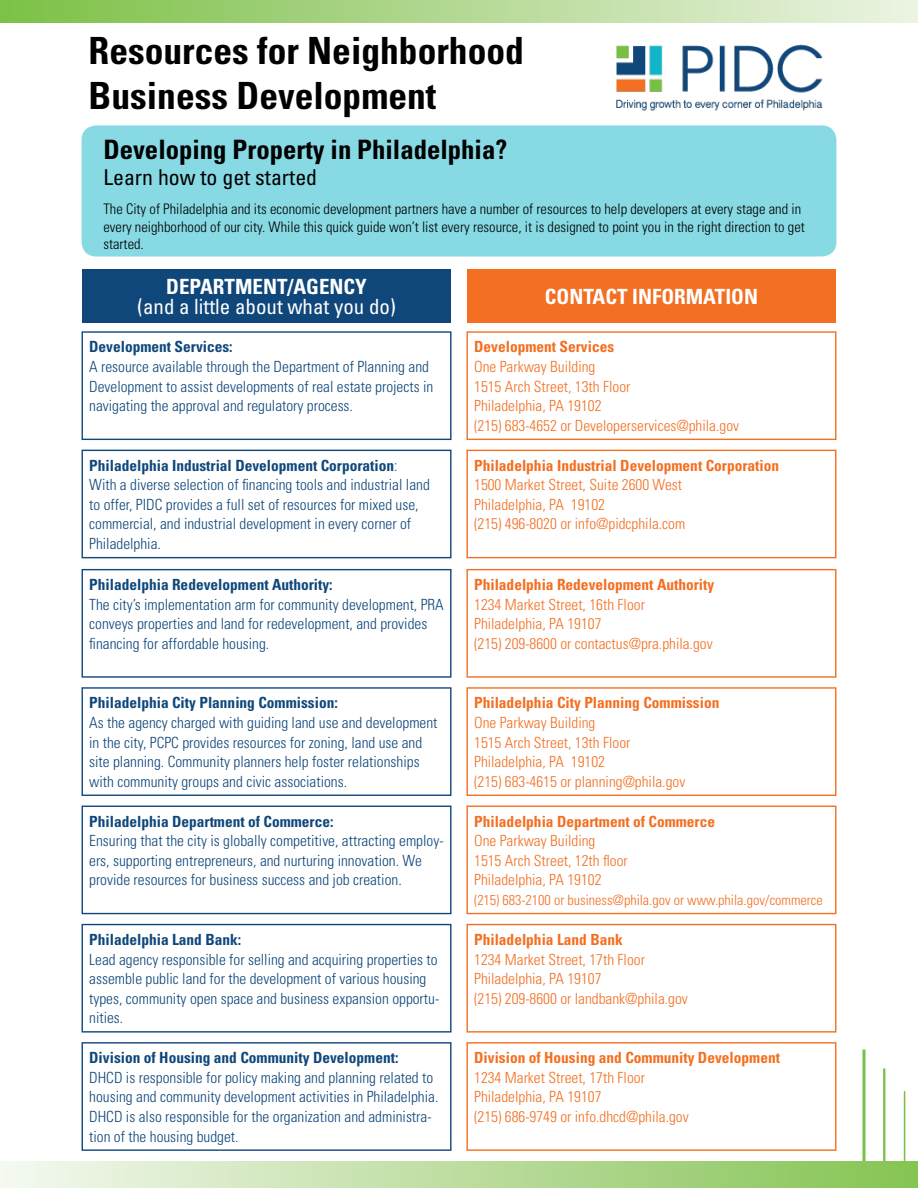
<style>
.page{position:relative;width:918px;height:1188px;background:#fff}
.page>*{position:absolute;margin:0;border:0;box-sizing:border-box;transform-origin:0 0}
.t1{font:700 condensed 37.5px/45px "Univers";color:#000}
.t2{font:700 condensed 26.7px "Univers";color:#000}
.t3{font:condensed 21.9px "Univers";color:#000}
.t4{font:700 condensed 21px "Univers";color:#fff}
.t5{font:condensed 21px "Univers";color:#fff}
.t6{font:300 condensed 15.45px/19.6px "Univers";color:#0f477b}
.t7{font:300 condensed 15.45px/19.6px "Univers";color:#f36f21}
.t8{font:700 condensed 15.45px "Univers";color:#f36f21}
.t9{font:700 condensed 15.45px "Univers";color:#0f477b}
.t10{font:300 condensed 14.55px/17.5px "Univers";color:#000}
.t11{font:300 condensed 14.25px "Univers";color:#f36f21}
.s1{font-weight:700}
</style>
<div class="page">
<div style="left:82px;top:125px;width:754px;height:132px;background:#87dae4;border-radius:15px"></div>
<div style="left:82px;top:269px;width:369px;height:53px;background:#0f477b"></div>
<div style="left:82px;top:331px;width:370px;height:109px;border:1px solid #0f477b"></div>
<div style="left:82px;top:569px;width:370px;height:109px;border:1px solid #0f477b"></div>
<div style="left:82px;top:806px;width:370px;height:108px;border:1px solid #0f477b"></div>
<div style="left:82px;top:450px;width:370px;height:108px;border:1px solid #0f477b"></div>
<div style="left:82px;top:687px;width:370px;height:109px;border:1px solid #0f477b"></div>
<div style="left:82px;top:924px;width:370px;height:109px;border:1px solid #0f477b"></div>
<div style="left:82px;top:1042px;width:370px;height:109px;border:1px solid #0f477b"></div>
<div style="left:467px;top:269px;width:369px;height:53px;background:#f36f21"></div>
<div style="left:466px;top:331px;width:370px;height:109px;border:1px solid #f36f21"></div>
<div style="left:466px;top:569px;width:370px;height:109px;border:1px solid #f36f21"></div>
<div style="left:466px;top:806px;width:370px;height:108px;border:1px solid #f36f21"></div>
<div style="left:466px;top:450px;width:370px;height:108px;border:1px solid #f36f21"></div>
<div style="left:466px;top:687px;width:370px;height:109px;border:1px solid #f36f21"></div>
<div style="left:466px;top:924px;width:370px;height:109px;border:1px solid #f36f21"></div>
<div style="left:466px;top:1042px;width:370px;height:109px;border:1px solid #f36f21"></div>
<img style="left:616px;top:44px;width:207px;height:67px">
<svg style="left:862px;top:1050px;width:4px;height:111px"></svg>
<hr style="left:883px;top:1068px;width:2px;height:120px;background:#76c043">
<hr style="left:904px;top:1091px;width:1px;height:97px;background:#76c043">
<div style="left:0;top:0;width:918px;height:23px;background:linear-gradient(to right,#7cc046,#ebf3e2)"></div>
<div style="left:0;top:1161px;width:918px;height:27px;background:linear-gradient(to right,#f5f8f0,#85c352)"></div>
<h1 class="t1" style="left:89px;top:28px;width:437px">Resources for Neighborhood<br>Business Development</h1>
<h2 class="t2" style="left:103px;top:133px;width:405px">Developing Property in Philadelphia?</h2>
<h3 class="t3" style="left:103px;top:163px;width:215px">Learn how to get started</h3>
<p class="t10" style="left:103px;top:200px;width:703px">The City of Philadelphia and its economic development partners have a number of resources to help developers at every stage and in every neighborhood of our city. While this quick guide won’t list every resource, it is designed to point you in the right direction to get started.</p>
<h3 class="t4" style="left:166px;top:274px;width:202px">DEPARTMENT/AGENCY</h3>
<h3 class="t5" style="left:137px;top:293px;width:260px">(and a little about what you do)</h3>
<p class="t9" style="left:89px;top:337px;width:145px">Development Services:</p>
<p class="t6" style="left:89px;top:357px;width:346px">A resource available through the Department of Planning and<br>Development to assist developments of real estate projects in navigating the approval and regulatory process.</p>
<p class="t6" style="left:89px;top:456px;width:342px"><span class="s1">Philadelphia Industrial Development Corporation</span>:<br>With a diverse selection of financing tools and industrial land to offer, PIDC provides a full set of resources for mixed use, commercial, and industrial development in every corner of Philadelphia.</p>
<p class="t9" style="left:89px;top:575px;width:245px">Philadelphia Redevelopment Authority:</p>
<p class="t6" style="left:89px;top:594px;width:356px">The city’s implementation arm for community development, PRA conveys properties and land for redevelopment, and provides financing for affordable housing.</p>
<p class="t9" style="left:89px;top:693px;width:250px">Philadelphia City Planning Commission:</p>
<p class="t6" style="left:89px;top:713px;width:350px">As the agency charged with guiding land use and development in the city, PCPC provides resources for zoning, land use and site planning. Community planners help foster relationships with community groups and civic associations.</p>
<p class="t9" style="left:89px;top:812px;width:246px">Philadelphia Department of Commerce:</p>
<p class="t6" style="left:89px;top:831px;width:356px">Ensuring that the city is globally competitive, attracting employ&shy;ers, supporting entrepreneurs, and nurturing innovation. We provide resources for business success and job creation.</p>
<p class="t9" style="left:89px;top:930px;width:154px">Philadelphia Land Bank:</p>
<p class="t6" style="left:89px;top:949px;width:352px">Lead agency responsible for selling and acquiring properties to assemble public land for the development of various housing types, community open space and business expansion opportu&shy;nities.</p>
<p class="t9" style="left:89px;top:1048px;width:311px">Division of Housing and Community Development:</p>
<p class="t6" style="left:89px;top:1068px;width:351px">DHCD is responsible for policy making and planning related to housing and community development activities in Philadelphia.<br>DHCD is also responsible for the organization and administra&shy;tion of the housing budget.</p>
<h3 class="t4" style="left:545px;top:284px;width:215px">CONTACT INFORMATION</h3>
<p class="t8" style="left:474px;top:337px;width:142px">Development Services</p>
<p class="t7" style="left:474px;top:357px;width:267px">One Parkway Building<br>1515 Arch Street, 13th Floor<br>Philadelphia, PA 19102<br>(215) 683-4652 or Developerservices@phila.gov</p>
<p class="t8" style="left:474px;top:456px;width:307px">Philadelphia Industrial Development Corporation</p>
<p class="t7" style="left:474px;top:475px;width:213px">1500 Market Street, Suite 2600 West<br>Philadelphia, PA 19102<br>(215) 496-8020 or info@pidcphila.com</p>
<p class="t8" style="left:474px;top:575px;width:242px">Philadelphia Redevelopment Authority</p>
<p class="t7" style="left:474px;top:594px;width:240px">1234 Market Street, 16th Floor<br>Philadelphia, PA 19107<br>(215) 209-8600 or contactus@pra.phila.gov</p>
<p class="t8" style="left:474px;top:693px;width:247px">Philadelphia City Planning Commission</p>
<p class="t7" style="left:474px;top:713px;width:213px">One Parkway Building<br>1515 Arch Street, 13th Floor<br>Philadelphia, PA 19102<br>(215) 683-4615 or planning@phila.gov</p>
<p class="t8" style="left:474px;top:812px;width:242px">Philadelphia Department of Commerce</p>
<p class="t7" style="left:474px;top:831px;width:155px">One Parkway Building<br>1515 Arch Street, 12th floor<br>Philadelphia, PA 19102</p>
<p class="t11" style="left:474px;top:891px;width:350px">(215) 683-2100 or business@phila.gov or www.phila.gov/commerce</p>
<p class="t8" style="left:474px;top:930px;width:150px">Philadelphia Land Bank</p>
<p class="t7" style="left:474px;top:949px;width:215px">1234 Market Street, 17th Floor<br>Philadelphia, PA 19107<br>(215) 209-8600 or landbank@phila.gov</p>
<p class="t8" style="left:474px;top:1048px;width:307px">Division of Housing and Community Development</p>
<p class="t7" style="left:474px;top:1068px;width:216px">1234 Market Street, 17th Floor<br>Philadelphia, PA 19107<br>(215) 686-9749 or info.dhcd@phila.gov</p>
</div>
